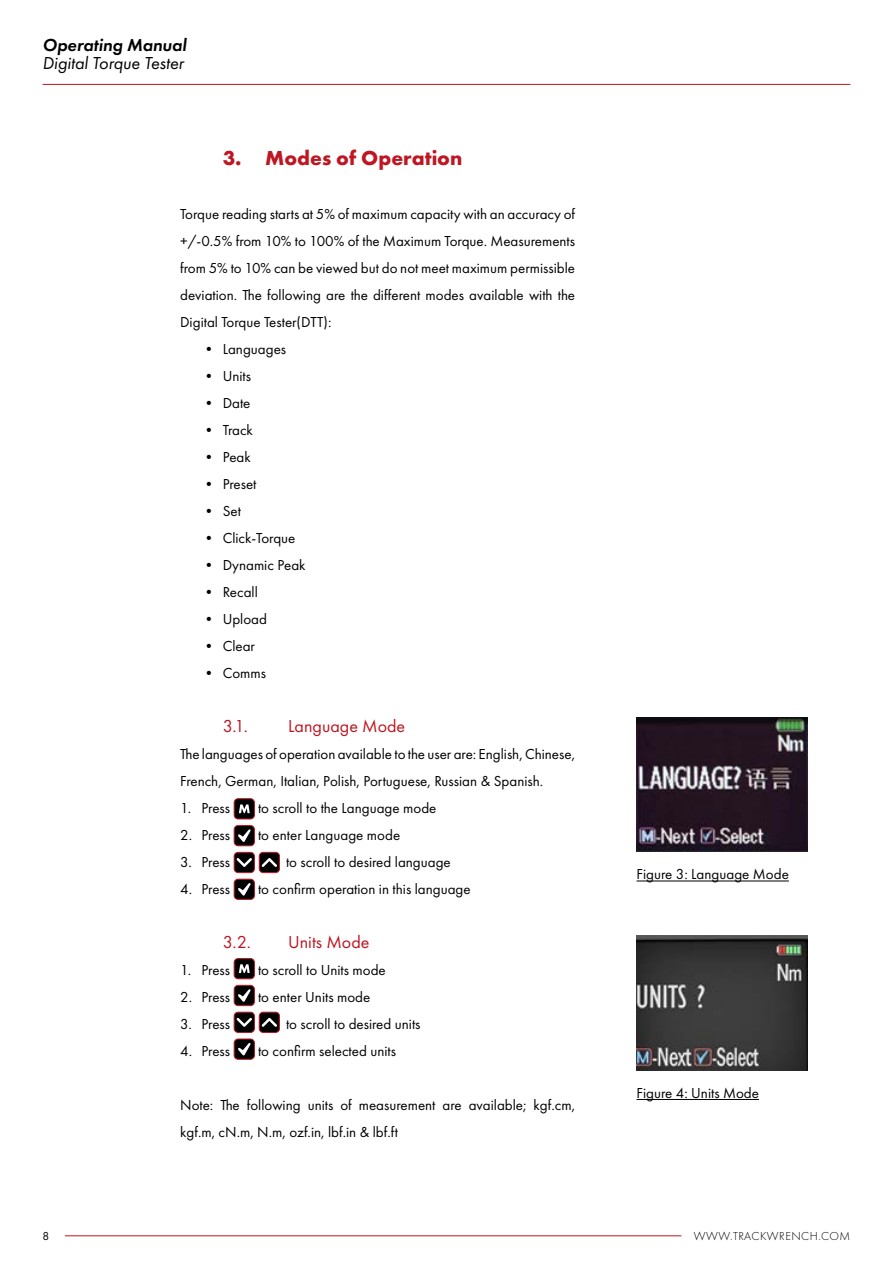
<style>
.page{position:relative;width:893px;height:1263px;background:#fff}
.page>*{position:absolute;margin:0;border:0;box-sizing:border-box;transform-origin:0 0}
.t1{font:700 21px "Futura PT";color:#be1622}
.t2{font:18px "Futura PT";color:#be1622}
.t3{font:italic 18px "Futura PT";color:#000}
.t4{font:italic 600 18px "Futura PT";color:#000}
.t5{font:15px/27px "Futura PT";color:#000}
.t6{font:300 12px "Futura PT";letter-spacing:.04em;color:#000}
.t7{font:12px "Futura PT";color:#000}
</style>
<div class="page">
<hr style="left:636px;top:881px;width:153px;height:1px;background:#000">
<img style="left:636px;top:717px;width:171px;height:135px">
<hr style="left:636px;top:1099px;width:123px;height:1px;background:#000">
<img style="left:636px;top:935px;width:171px;height:135px">
<div style="left:234px;top:825px;width:20px;height:21px;background:#000;border-radius:4px"></div>
<div style="left:234px;top:825px;width:21px;height:21px;border:1px solid #be1622;border-radius:4px"></div>
<svg style="left:238px;top:829px;width:13px;height:13px"></svg>
<div style="left:259px;top:852px;width:21px;height:21px;background:#000;border-radius:4px"></div>
<div style="left:259px;top:852px;width:21px;height:21px;border:1px solid #be1622;border-radius:4px"></div>
<svg style="left:262px;top:858px;width:15px;height:9px"></svg>
<div style="left:234px;top:852px;width:20px;height:21px;background:#000;border-radius:4px"></div>
<div style="left:234px;top:852px;width:21px;height:21px;border:1px solid #be1622;border-radius:4px"></div>
<svg style="left:236px;top:858px;width:16px;height:9px"></svg>
<div style="left:234px;top:799px;width:20px;height:20px;background:#000;border-radius:4px"></div>
<div style="left:234px;top:798px;width:21px;height:21px;border:1px solid #be1622;border-radius:4px"></div>
<svg style="left:239px;top:804px;width:11px;height:9px"></svg>
<div style="left:234px;top:879px;width:20px;height:20px;background:#000;border-radius:4px"></div>
<div style="left:234px;top:879px;width:21px;height:21px;border:1px solid #be1622;border-radius:4px"></div>
<svg style="left:238px;top:883px;width:13px;height:12px"></svg>
<div style="left:234px;top:985px;width:20px;height:21px;background:#000;border-radius:4px"></div>
<div style="left:234px;top:985px;width:21px;height:21px;border:1px solid #be1622;border-radius:4px"></div>
<svg style="left:238px;top:989px;width:13px;height:13px"></svg>
<div style="left:259px;top:1012px;width:21px;height:20px;background:#000;border-radius:4px"></div>
<div style="left:259px;top:1012px;width:21px;height:21px;border:1px solid #be1622;border-radius:4px"></div>
<svg style="left:262px;top:1018px;width:15px;height:9px"></svg>
<div style="left:234px;top:1012px;width:20px;height:20px;background:#000;border-radius:4px"></div>
<div style="left:234px;top:1012px;width:21px;height:21px;border:1px solid #be1622;border-radius:4px"></div>
<svg style="left:236px;top:1018px;width:16px;height:9px"></svg>
<div style="left:234px;top:958px;width:20px;height:21px;background:#000;border-radius:4px"></div>
<div style="left:234px;top:958px;width:21px;height:21px;border:1px solid #be1622;border-radius:4px"></div>
<svg style="left:239px;top:964px;width:11px;height:9px"></svg>
<div style="left:234px;top:1039px;width:20px;height:20px;background:#000;border-radius:4px"></div>
<div style="left:234px;top:1038px;width:21px;height:22px;border:1px solid #be1622;border-radius:4px"></div>
<svg style="left:238px;top:1043px;width:13px;height:12px"></svg>
<hr style="left:65px;top:1235px;width:616px;height:1px;background:#be1622">
<hr style="left:43px;top:84px;width:807px;height:1px;background:#be1622">
<p class="t4" style="left:43px;top:33px;width:145px">Operating Manual</p>
<p class="t3" style="left:43px;top:52px;width:143px">Digital Torque Tester</p>
<h1 class="t1" style="left:223px;top:144px;width:241px">3. Modes of Operation</h1>
<p class="t5" style="left:180px;top:200px;width:396px;text-align:justify">Torque reading starts at 5% of maximum capacity with an accuracy of +/-0.5% from 10% to 100% of the Maximum Torque. Measurements from 5% to 10% can be viewed but do not meet maximum permissible deviation. The following are the different modes available with the Digital Torque Tester(DTT):</p>
<p class="t5" style="left:201px;top:335px;width:86px">• Languages</p>
<p class="t5" style="left:201px;top:362px;width:51px">• Units</p>
<p class="t5" style="left:201px;top:389px;width:51px">• Date</p>
<p class="t5" style="left:201px;top:416px;width:53px">• Track</p>
<p class="t5" style="left:201px;top:443px;width:51px">• Peak</p>
<p class="t5" style="left:201px;top:470px;width:57px">• Preset</p>
<p class="t5" style="left:201px;top:497px;width:41px">• Set</p>
<p class="t5" style="left:201px;top:524px;width:96px">• Click-Torque</p>
<p class="t5" style="left:201px;top:551px;width:106px">• Dynamic Peak</p>
<p class="t5" style="left:201px;top:578px;width:58px">• Recall</p>
<p class="t5" style="left:201px;top:605px;width:67px">• Upload</p>
<p class="t5" style="left:201px;top:632px;width:55px">• Clear</p>
<p class="t5" style="left:201px;top:659px;width:66px">• Comms</p>
<p class="t2" style="left:223px;top:715px;width:27px">3.1.</p>
<p class="t2" style="left:288px;top:715px;width:119px">Language Mode</p>
<p class="t5" style="left:180px;top:740px;width:396px">The languages of operation available to the user are: English, Chinese,<br>French, German, Italian, Polish, Portuguese, Russian &amp; Spanish.</p>
<p class="t5" style="left:180px;top:794px;width:51px">1. Press</p>
<p class="t5" style="left:258px;top:794px;width:180px">to scroll to the Language mode</p>
<p class="t5" style="left:180px;top:821px;width:51px">2. Press</p>
<p class="t5" style="left:258px;top:821px;width:144px">to enter Language mode</p>
<p class="t5" style="left:180px;top:848px;width:51px">3. Press</p>
<p class="t5" style="left:286px;top:848px;width:166px">to scroll to desired language</p>
<p class="t5" style="left:180px;top:875px;width:51px">4. Press</p>
<p class="t5" style="left:258px;top:875px;width:214px">to confirm operation in this language</p>
<p class="t2" style="left:223px;top:931px;width:30px">3.2.</p>
<p class="t2" style="left:288px;top:931px;width:83px">Units Mode</p>
<p class="t5" style="left:180px;top:956px;width:51px">1. Press</p>
<p class="t5" style="left:258px;top:956px;width:129px">to scroll to Units mode</p>
<p class="t5" style="left:180px;top:983px;width:51px">2. Press</p>
<p class="t5" style="left:258px;top:983px;width:114px">to enter Units mode</p>
<p class="t5" style="left:180px;top:1010px;width:51px">3. Press</p>
<p class="t5" style="left:286px;top:1010px;width:136px">to scroll to desired units</p>
<p class="t5" style="left:180px;top:1037px;width:51px">4. Press</p>
<p class="t5" style="left:258px;top:1037px;width:140px">to confirm selected units</p>
<p class="t7" style="left:43px;top:1229px;width:8px">8</p>
<p class="t5" style="left:180px;top:1091px;width:396px">Note: The following units of measurement are available; kgf.cm, kgf.m, cN.m, N.m, ozf.in, lbf.in &amp; lbf.ft</p>
<p class="t5" style="left:636px;top:861px;width:154px">Figure 3: Language Mode</p>
<p class="t5" style="left:636px;top:1079px;width:124px">Figure 4: Units Mode</p>
<p class="t6" style="left:694px;top:1229px;width:158px">WWW.TRACKWRENCH.COM</p>
</div>
